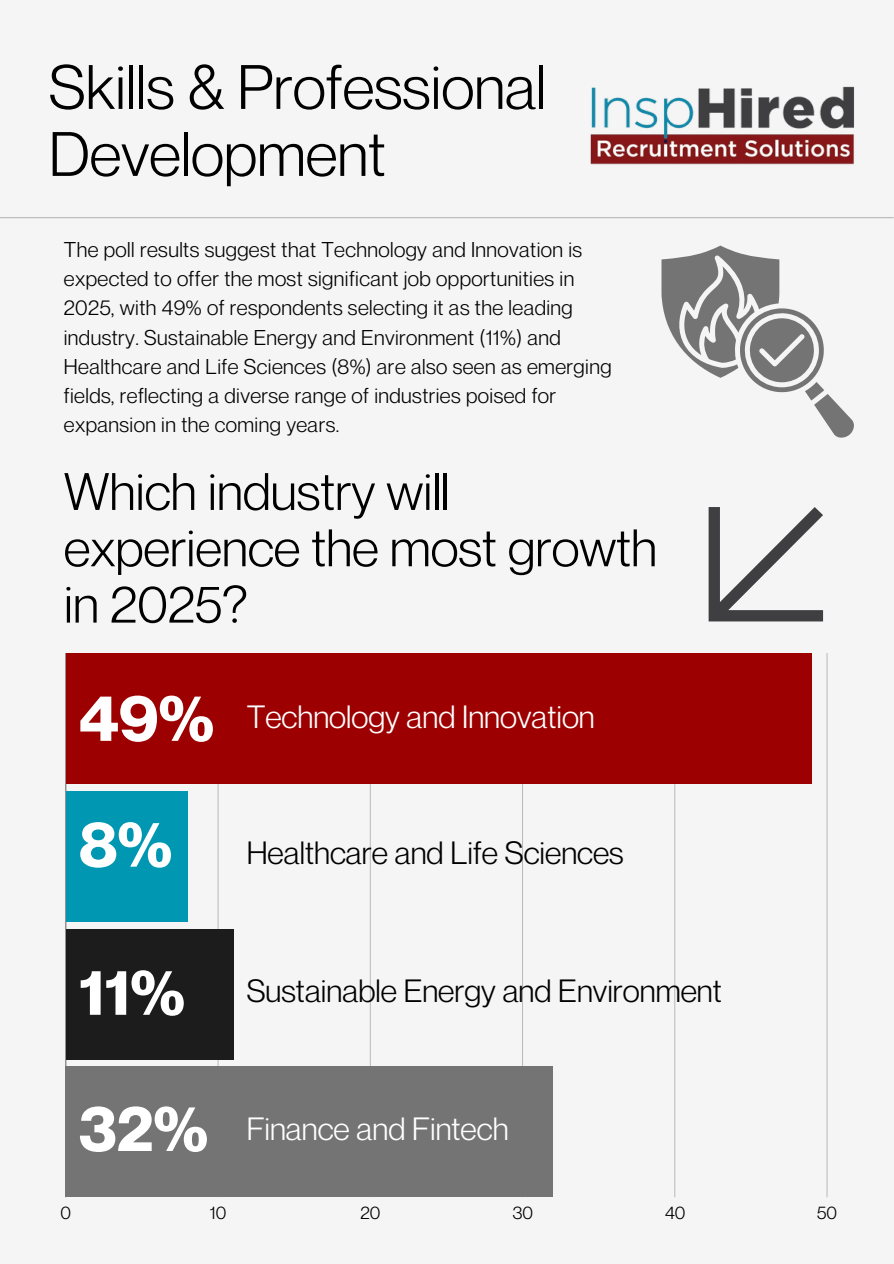
<style>
.page{position:relative;width:894px;height:1264px;background:#fff}
.page>*{position:absolute;margin:0;border:0;box-sizing:border-box;transform-origin:0 0}
.t1{font:700 64.05px "Neue Montreal";color:#fff}
.t2{font:700 63px "Neue Montreal";color:#fff}
.t3{font:61.2px/66.9px "Neue Montreal";color:#000}
.t4{font:51.45px/56.2px "Neue Montreal";color:#000}
.t5{font:31.5px "Neue Montreal";color:#000}
.t6{font:31.5px "Neue Montreal";color:#fff}
.t7{font:21px/29.2px "Neue Montreal";letter-spacing:.02em;color:#000}
.t8{font:17.7px "Neue Montreal";color:#000}
</style>
<div class="page">
<div style="left:0;top:0;width:893px;height:1263px;background:#f5f5f5"></div>
<hr style="left:0;top:217px;width:893px;height:1px;background:#b7b7b7">
<hr style="left:65px;top:653px;width:1px;height:544px;background:#000;opacity:.6">
<hr style="left:217px;top:653px;width:1px;height:544px;background:#dbdbdb">
<hr style="left:370px;top:653px;width:1px;height:544px;background:#c4c4c4">
<hr style="left:522px;top:653px;width:1px;height:544px;background:#bbb">
<hr style="left:674px;top:653px;width:1px;height:544px;background:#c9c9c9">
<hr style="left:826px;top:653px;width:1px;height:544px;background:#d8d8d8">
<div style="left:66px;top:653px;width:745px;height:131px;background:#9d0000"></div>
<div style="left:66px;top:790px;width:121px;height:131px;background:#0097b2"></div>
<div style="left:66px;top:928px;width:167px;height:131px;background:#1c1c1c"></div>
<div style="left:66px;top:1066px;width:487px;height:131px;background:#747474"></div>
<svg style="left:708px;top:507px;width:114px;height:114px"></svg>
<img style="left:590px;top:86px;width:265px;height:79px">
<svg style="left:661px;top:245px;width:192px;height:193px"></svg>
<h4 class="t3" style="left:49px;top:53px;width:499px">Skills &amp; Professional<br>Development</h4>
<p class="t7" style="left:64px;top:234px;width:549px">The poll results suggest that Technology and Innovation is expected to offer the most significant job opportunities in 2025, with 49% of respondents selecting it as the leading industry. Sustainable Energy and Environment (11%) and Healthcare and Life Sciences (8%) are also seen as emerging fields, reflecting a diverse range of industries poised for expansion in the coming years.</p>
<h1 class="t4" style="left:64px;top:462px;width:594px">Which industry will experience the most growth in 2025?</h1>
<h1 class="t1" style="left:79px;top:678px;width:136px">49%</h1>
<p class="t6" style="left:246px;top:698px;width:349px">Technology and Innovation</p>
<h4 class="t2" style="left:79px;top:805px;width:95px">8%</h4>
<h3 class="t5" style="left:246px;top:833px;width:378px">Healthcare and Life Sciences</h3>
<h1 class="t2" style="left:79px;top:953px;width:107px">11%</h1>
<h4 class="t2" style="left:79px;top:1089px;width:130px">32%</h4>
<p class="t5" style="left:246px;top:971px;width:476px">Sustainable Energy and Environment</p>
<p class="t6" style="left:246px;top:1109px;width:263px">Finance and Fintech</p>
<p class="t8" style="left:61px;top:1201px;width:12px">0</p>
<p class="t8" style="left:210px;top:1201px;width:18px">10</p>
<p class="t8" style="left:360px;top:1201px;width:21px">20</p>
<p class="t8" style="left:512px;top:1201px;width:22px">30</p>
<p class="t8" style="left:664px;top:1201px;width:22px">40</p>
<p class="t8" style="left:816px;top:1201px;width:21px">50</p>
</div>
